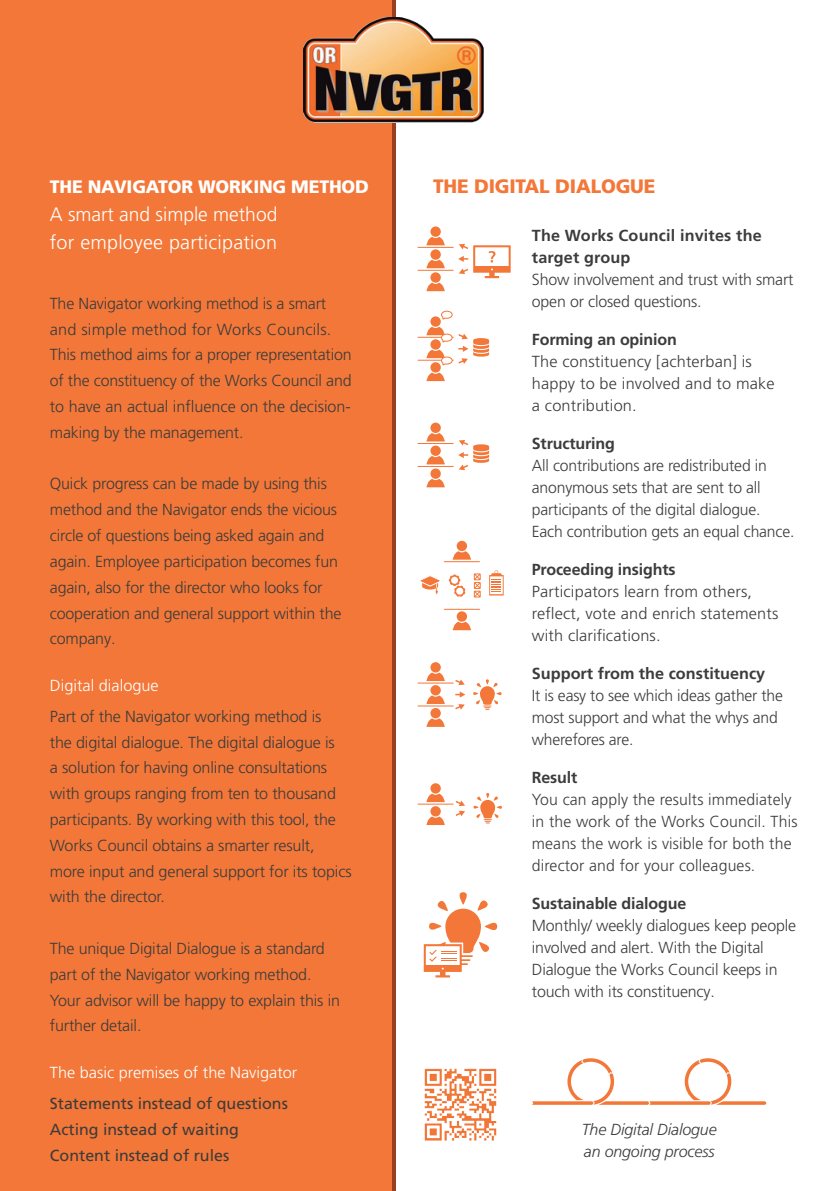
<style>
.page{position:relative;width:840px;height:1191px;background:#fff}
.page>*{position:absolute;margin:0;border:0;box-sizing:border-box;transform-origin:0 0}
.t1{font:300 19.4px/28px "Frutiger LT Pro";letter-spacing:.01em;color:#fff}
.t2{font:900 19.4px "Frutiger LT Pro";letter-spacing:-.01em;color:#f37738}
.t3{font:900 18px "Frutiger LT Pro";letter-spacing:-.01em;color:#fff}
.t4{font:300 16px/25.8px "Frutiger LT Pro";letter-spacing:-.01em;color:#3b3c3b}
.t5{font:300 16px/22px "Frutiger LT Pro";letter-spacing:.01em;color:#3b3c3b}
.t6{font:700 16px "Frutiger LT Pro";letter-spacing:-.01em;color:#3b3c3b}
.t7{font:16px/25.8px "Frutiger LT Pro";color:#3b3c3b}
.t8{font:300 16px "Frutiger LT Pro";color:#fff}
.t9{font:700 16px/22px "Frutiger LT Pro";letter-spacing:.01em;color:#3b3c3b}
.t10{font:italic 300 16px/22px "Frutiger LT Pro";letter-spacing:-.01em;color:#3b3c3b}
</style>
<div class="page">
<div style="left:0;top:0;width:392px;height:1191px;background:#f37738"></div>
<hr style="left:392px;top:0;width:3px;height:1191px;background:#9c3f21">
<img style="left:304px;top:17px;width:179px;height:106px">
<svg style="left:532px;top:1058px;width:234px;height:46px"></svg>
<div style="left:430px;top:226px;width:10px;height:11px;background:#f37738;border-radius:50%"></div>
<svg style="left:426px;top:237px;width:18px;height:8px"></svg>
<div style="left:430px;top:249px;width:10px;height:11px;background:#f37738;border-radius:50%"></div>
<svg style="left:426px;top:260px;width:18px;height:8px"></svg>
<div style="left:430px;top:272px;width:10px;height:11px;background:#f37738;border-radius:50%"></div>
<svg style="left:426px;top:283px;width:18px;height:8px"></svg>
<svg style="left:458px;top:256px;width:10px;height:6px"></svg>
<svg style="left:459px;top:244px;width:9px;height:5px"></svg>
<svg style="left:459px;top:268px;width:9px;height:6px"></svg>
<hr style="left:418px;top:247px;width:35px;height:1px;background:#f37738">
<hr style="left:418px;top:270px;width:35px;height:1px;background:#f37738">
<svg style="left:488px;top:251px;width:7px;height:11px"></svg>
<div style="left:473px;top:245px;width:37px;height:28px;border:2px solid #f37738"></div>
<div style="left:473px;top:266px;width:36px;height:6px;background:#f37738"></div>
<svg style="left:484px;top:268px;width:15px;height:10px"></svg>
<div style="left:430px;top:316px;width:10px;height:11px;background:#f37738;border-radius:50%"></div>
<div style="left:430px;top:339px;width:10px;height:11px;background:#f37738;border-radius:50%"></div>
<div style="left:430px;top:362px;width:10px;height:10px;background:#f37738;border-radius:50%"></div>
<svg style="left:426px;top:372px;width:18px;height:9px"></svg>
<svg style="left:440px;top:310px;width:12px;height:10px"></svg>
<svg style="left:458px;top:334px;width:31px;height:30px"></svg>
<hr style="left:418px;top:337px;width:35px;height:1px;background:#f37738">
<hr style="left:418px;top:360px;width:35px;height:1px;background:#f37738">
<svg style="left:426px;top:327px;width:26px;height:15px"></svg>
<svg style="left:426px;top:350px;width:26px;height:15px"></svg>
<div style="left:430px;top:422px;width:10px;height:11px;background:#f37738;border-radius:50%"></div>
<svg style="left:426px;top:433px;width:18px;height:8px"></svg>
<div style="left:430px;top:445px;width:10px;height:11px;background:#f37738;border-radius:50%"></div>
<svg style="left:426px;top:456px;width:18px;height:8px"></svg>
<div style="left:430px;top:468px;width:10px;height:11px;background:#f37738;border-radius:50%"></div>
<svg style="left:426px;top:479px;width:18px;height:8px"></svg>
<svg style="left:458px;top:440px;width:31px;height:30px"></svg>
<hr style="left:418px;top:443px;width:35px;height:1px;background:#f37738">
<hr style="left:418px;top:466px;width:35px;height:1px;background:#f37738">
<div style="left:456px;top:541px;width:11px;height:10px;background:#f37738;border-radius:50%"></div>
<svg style="left:452px;top:551px;width:18px;height:8px"></svg>
<div style="left:456px;top:611px;width:11px;height:10px;background:#f37738;border-radius:50%"></div>
<svg style="left:452px;top:621px;width:18px;height:9px"></svg>
<svg style="left:420px;top:574px;width:45px;height:23px"></svg>
<svg style="left:473px;top:573px;width:7px;height:24px"></svg>
<svg style="left:489px;top:570px;width:14px;height:25px"></svg>
<hr style="left:444px;top:561px;width:35px;height:1px;background:#f37738">
<hr style="left:444px;top:609px;width:35px;height:1px;background:#f37738">
<svg style="left:473px;top:679px;width:28px;height:31px"></svg>
<div style="left:430px;top:662px;width:10px;height:10px;background:#f37738;border-radius:50%"></div>
<svg style="left:426px;top:672px;width:18px;height:9px"></svg>
<div style="left:430px;top:685px;width:10px;height:10px;background:#f37738;border-radius:50%"></div>
<svg style="left:426px;top:695px;width:18px;height:9px"></svg>
<div style="left:430px;top:708px;width:10px;height:10px;background:#f37738;border-radius:50%"></div>
<svg style="left:426px;top:718px;width:18px;height:9px"></svg>
<svg style="left:455px;top:691px;width:10px;height:6px"></svg>
<svg style="left:455px;top:704px;width:9px;height:5px"></svg>
<svg style="left:455px;top:679px;width:9px;height:6px"></svg>
<hr style="left:418px;top:682px;width:35px;height:1px;background:#f37738">
<hr style="left:418px;top:705px;width:35px;height:1px;background:#f37738">
<svg style="left:473px;top:793px;width:28px;height:30px"></svg>
<div style="left:430px;top:783px;width:10px;height:10px;background:#f37738;border-radius:50%"></div>
<svg style="left:426px;top:793px;width:18px;height:9px"></svg>
<div style="left:430px;top:806px;width:10px;height:10px;background:#f37738;border-radius:50%"></div>
<svg style="left:426px;top:816px;width:18px;height:9px"></svg>
<svg style="left:455px;top:800px;width:10px;height:16px"></svg>
<hr style="left:418px;top:803px;width:35px;height:1px;background:#f37738">
<div style="left:423px;top:944px;width:38px;height:28px;border:2px solid #f37738"></div>
<div style="left:424px;top:965px;width:36px;height:6px;background:#f37738"></div>
<svg style="left:429px;top:892px;width:68px;height:85px"></svg>
<img style="left:424px;top:1068px;width:73px;height:73px">
<p class="t3" style="left:50px;top:176px;width:320px">THE NAVIGATOR WORKING METHOD</p>
<p class="t1" style="left:50px;top:200px;width:229px">A smart and simple method for employee participation</p>
<p class="t4" style="left:50px;top:290px;width:303px">The Navigator working method is a smart and simple method for Works Councils.<br>This method aims for a proper representation of the constituency of the Works Council and to have an actual influence on the decision&shy;making by the management.</p>
<p class="t4" style="left:50px;top:471px;width:293px">Quick progress can be made by using this method and the Navigator ends the vicious circle of questions being asked again and again. Employee participation becomes fun again, also for the director who looks for cooperation and general support within the company.</p>
<p class="t8" style="left:50px;top:676px;width:110px">Digital dialogue</p>
<p class="t4" style="left:50px;top:703px;width:303px">Part of the Navigator working method is<br>the digital dialogue. The digital dialogue is<br>a solution for having online consultations with groups ranging from ten to thousand participants. By working with this tool, the Works Council obtains a smarter result, more input and general support for its topics with the director.</p>
<p class="t4" style="left:50px;top:935px;width:291px">The unique Digital Dialogue is a standard part of the Navigator working method.<br>Your advisor will be happy to explain this in further detail.</p>
<p class="t8" style="left:50px;top:1063px;width:249px">The basic premises of the Navigator</p>
<p class="t7" style="left:50px;top:1090px;width:239px">Statements instead of questions<br>Acting instead of waiting<br>Content instead of rules</p>
<p class="t2" style="left:433px;top:174px;width:224px">THE DIGITAL DIALOGUE</p>
<p class="t9" style="left:531px;top:224px;width:231px">The Works Council invites the target group</p>
<p class="t4" style="left:531px;top:268px;width:263px;line-height:22px">Show involvement and trust with smart open or closed questions.</p>
<p class="t6" style="left:531px;top:330px;width:146px">Forming an opinion</p>
<p class="t5" style="left:531px;top:350px;width:244px">The constituency [achterban] is happy to be involved and to make a contribution.</p>
<p class="t6" style="left:531px;top:434px;width:84px">Structuring</p>
<p class="t4" style="left:531px;top:454px;width:264px;line-height:22px">All contributions are redistributed in anonymous sets that are sent to all participants of the digital dialogue.<br>Each contribution gets an equal chance.</p>
<p class="t6" style="left:531px;top:560px;width:145px">Proceeding insights</p>
<p class="t5" style="left:531px;top:580px;width:248px">Participators learn from others, reflect, vote and enrich statements with clarifications.</p>
<p class="t6" style="left:531px;top:664px;width:235px">Support from the constituency</p>
<p class="t4" style="left:531px;top:684px;width:252px;line-height:22px">It is easy to see which ideas gather the most support and what the whys and wherefores are.</p>
<p class="t6" style="left:531px;top:768px;width:47px">Result</p>
<p class="t5" style="left:531px;top:788px;width:267px">You can apply the results immediately in the work of the Works Council. This means the work is visible for both the director and for your colleagues.</p>
<p class="t6" style="left:531px;top:894px;width:156px">Sustainable dialogue</p>
<p class="t4" style="left:531px;top:914px;width:265px;line-height:22px">Monthly/ weekly dialogues keep people involved and alert. With the Digital Dialogue the Works Council keeps in touch with its constituency.</p>
<p class="t10" style="left:581px;top:1118px;width:136px">The Digital Dialogue an ongoing process</p>
</div>
